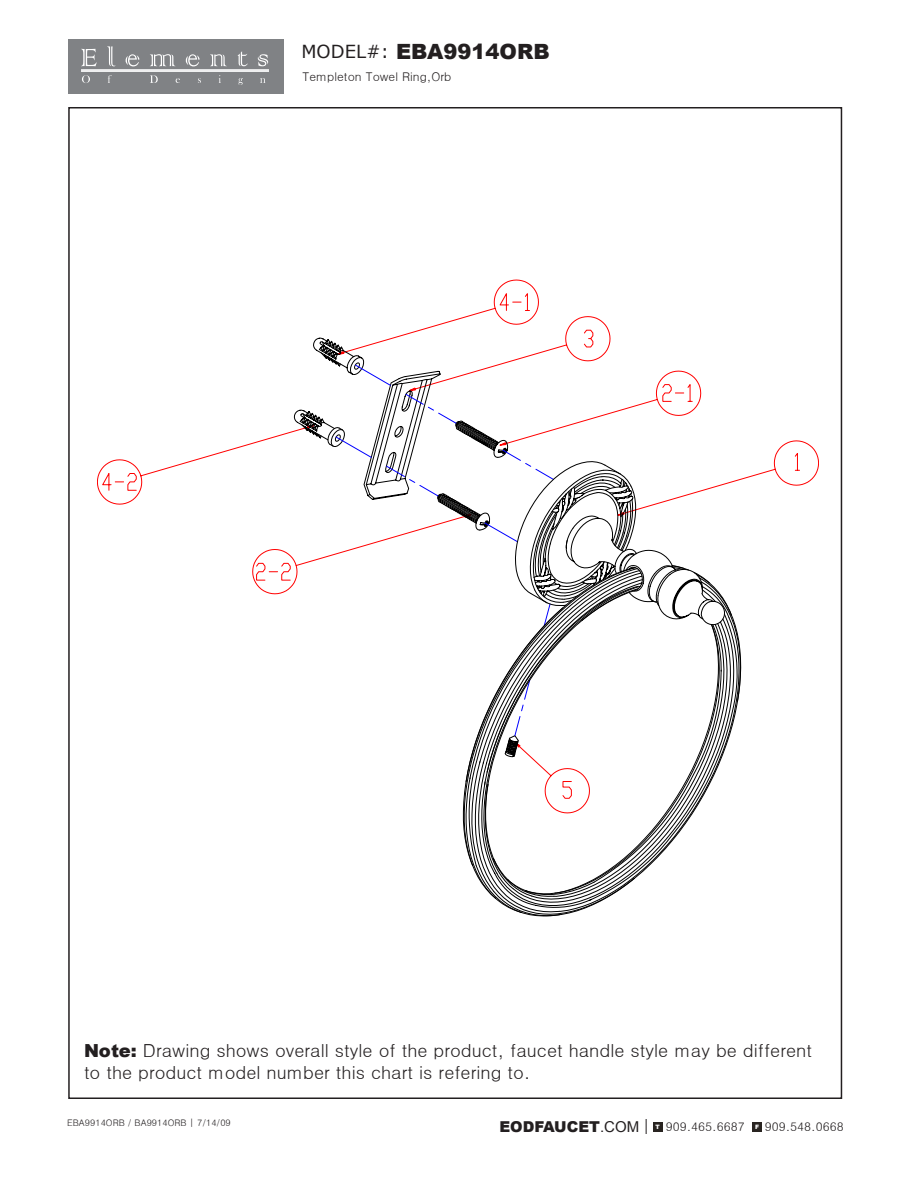
<style>
.page{position:relative;width:918px;height:1188px;background:#fff}
.page>*{position:absolute;margin:0;border:0;box-sizing:border-box;transform-origin:0 0}
.t1{font:900 21px "Arial";color:#231f20}
.t2{font:18px/21.6px "Dotum";color:#231f20}
.t3{font:18px "Verdana";color:#231f20}
.t4{font:900 15px "Arial";color:#231f20}
.t5{font:12px "Dotum";color:#231f20}
.t6{font:9px "Dotum";color:#231f20}
.t7{font:900 6px "Arial";color:#fff}
.s1{font-family:"Arial";font-weight:900}
.s2{font-weight:400}
</style>
<div class="page">
<svg style="left:646px;top:1119px;width:1px;height:15px"></svg>
<div style="left:653px;top:1122px;width:9px;height:9px;background:#292421"></div>
<div style="left:753px;top:1122px;width:9px;height:9px;background:#292421"></div>
<div style="left:68px;top:39px;width:216px;height:54px;background:#808285"></div>
<svg style="left:82px;top:75px;width:184px;height:10px"></svg>
<svg style="left:81px;top:46px;width:187px;height:20px"></svg>
<hr style="left:81px;top:70px;width:188px;height:1px;background:#fff">
<hr style="left:81px;top:71px;width:188px;height:1px;background:#fff">
<svg style="left:97px;top:280px;width:722px;height:534px"></svg>
<svg style="left:294px;top:337px;width:225px;height:420px"></svg>
<svg style="left:335px;top:364px;width:220px;height:263px"></svg>
<svg style="left:463px;top:700px;width:108px;height:216px"></svg>
<svg style="left:465px;top:461px;width:277px;height:452px"></svg>
<p class="t3" style="left:301px;top:40px;width:89px">MODEL#:</p>
<p class="t1" style="left:396px;top:37px;width:155px">EBA9914ORB</p>
<p class="t5" style="left:303px;top:70px;width:150px">Templeton Towel Ring,Orb</p>
<p class="t2" style="left:84px;top:1040px;width:730px"><span class="s1">Note:</span> Drawing shows overall style of the product, faucet handle style may be different to the product model number this chart is refering to.</p>
<p class="t6" style="left:67px;top:1118px;width:165px">EBA9914ORB / BA9914ORB | 7/14/09</p>
<p class="t4" style="left:499px;top:1116px;width:141px">EODFAUCET<span class="s2">.COM</span></p>
<p class="t5" style="left:655px;top:1120px;width:91px"><sup>T</sup> 909.465.6687</p>
<p class="t5" style="left:765px;top:1120px;width:80px">909.548.0668</p>
<p class="t7" style="left:755px;top:1122px;width:6px">F</p>
</div>
